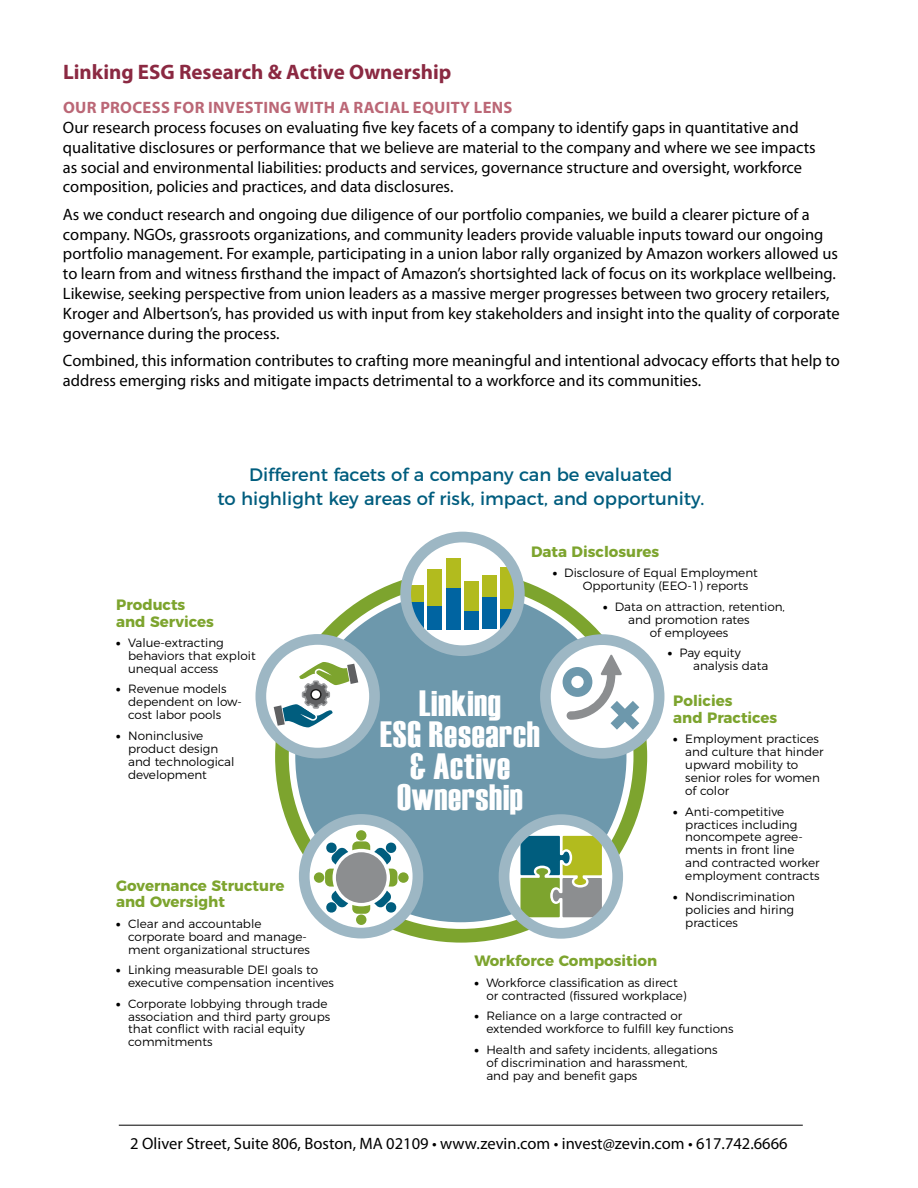
<style>
.page{position:relative;width:918px;height:1188px;background:#fff}
.page>*{position:absolute;margin:0;border:0;box-sizing:border-box;transform-origin:0 0}
.t1{font:36.45px/31.5px "Haettenschweiler";letter-spacing:.02em;color:#fff;text-align:center}
.t2{font:700 21px "Myriad Pro";color:#8b2942}
.t3{font:18px/24px "Montserrat";color:#005d7e;text-align:center}
.t4{font:16.5px/19.8px "Myriad Pro";color:#000}
.t5{font:700 16.5px "Myriad Pro";letter-spacing:.02em;color:#bb6776}
.t6{font:700 15px/16.5px "Montserrat";color:#7da42e}
.t7{font:300 12px/12.9px "Montserrat";color:#000}
.s1{font-weight:900}
</style>
<div class="page">
<div style="left:275px;top:571px;width:372px;height:372px;border:14px solid #7da42e;border-radius:50%"></div>
<div style="left:295px;top:591px;width:331px;height:331px;background:#6d98ac;border-radius:50%"></div>
<svg style="left:504px;top:820px;width:114px;height:113px"></svg>
<svg style="left:520px;top:836px;width:82px;height:81px;background:#7e9e6a"></svg>
<div style="left:499px;top:814px;width:124px;height:125px;border:11px solid #9db7c4;border-radius:50%"></div>
<svg style="left:304px;top:819px;width:114px;height:114px;fill:#fff"></svg>
<div style="left:299px;top:814px;width:124px;height:124px;border:11px solid #9db7c4;border-radius:50%"></div>
<svg style="left:545px;top:640px;width:114px;height:113px;fill:#fff"></svg>
<div style="left:540px;top:634px;width:124px;height:125px;border:11px solid #9db7c4;border-radius:50%"></div>
<svg style="left:563px;top:654px;width:76px;height:76px"></svg>
<div style="left:356px;top:830px;width:10px;height:11px;background:#7da42e;border-radius:50%"></div>
<div style="left:314px;top:872px;width:10px;height:11px;background:#7da42e;border-radius:50%"></div>
<div style="left:356px;top:915px;width:10px;height:10px;background:#7da42e;border-radius:50%"></div>
<div style="left:398px;top:872px;width:11px;height:11px;background:#7da42e;border-radius:50%"></div>
<svg style="left:325px;top:841px;width:72px;height:73px;background:#9cb0aa"></svg>
<svg style="left:406px;top:537px;width:113px;height:114px"></svg>
<div style="left:446px;top:570px;width:15px;height:59px;background:#0064a1"></div>
<div style="left:446px;top:559px;width:15px;height:29px;background:#b2bb1e"></div>
<div style="left:428px;top:606px;width:14px;height:23px;background:#0064a1"></div>
<div style="left:428px;top:570px;width:14px;height:36px;background:#b2bb1e"></div>
<svg style="left:412px;top:602px;width:12px;height:27px"></svg>
<div style="left:409px;top:585px;width:15px;height:17px;background:#b2bb1e"></div>
<div style="left:464px;top:609px;width:15px;height:20px;background:#0064a1"></div>
<div style="left:464px;top:582px;width:15px;height:29px;background:#b2bb1e"></div>
<div style="left:482px;top:597px;width:15px;height:32px;background:#0064a1"></div>
<div style="left:482px;top:575px;width:15px;height:22px;background:#b2bb1e"></div>
<svg style="left:501px;top:609px;width:12px;height:20px"></svg>
<div style="left:501px;top:567px;width:14px;height:42px;background:#b2bb1e"></div>
<div style="left:400px;top:532px;width:125px;height:124px;border:11px solid #9db7c4;border-radius:50%"></div>
<svg style="left:261px;top:639px;width:114px;height:114px;fill:#fff"></svg>
<div style="left:255px;top:634px;width:125px;height:124px;border:11px solid #9db7c4;border-radius:50%"></div>
<svg style="left:274px;top:660px;width:84px;height:69px"></svg>
<hr style="left:119px;top:1125px;width:684px;height:1px;background:#000">
<p class="t2" style="left:63px;top:58px;width:390px">Linking ESG Research &amp; Active Ownership</p>
<p class="t5" style="left:63px;top:97px;width:451px">OUR PROCESS FOR INVESTING WITH A RACIAL EQUITY LENS</p>
<p class="t4" style="left:63px;top:117px;width:754px">Our research process focuses on evaluating five key facets of a company to identify gaps in quantitative and qualitative disclosures or performance that we believe are material to the company and where we see impacts as social and environmental liabilities: products and services, governance structure and oversight, workforce composition, policies and practices, and data disclosures.</p>
<p class="t4" style="left:63px;top:204px;width:778px">As we conduct research and ongoing due diligence of our portfolio companies, we build a clearer picture of a company. NGOs, grassroots organizations, and community leaders provide valuable inputs toward our ongoing portfolio management. For example, participating in a union labor rally organized by Amazon workers allowed us to learn from and witness firsthand the impact of Amazon’s shortsighted lack of focus on its workplace wellbeing.<br>Likewise, seeking perspective from union leaders as a massive merger progresses between two grocery retailers, Kroger and Albertson’s, has provided us with input from key stakeholders and insight into the quality of corporate governance during the process.</p>
<p class="t4" style="left:63px;top:350px;width:778px">Combined, this information contributes to crafting more meaningful and intentional advocacy efforts that help to address emerging risks and mitigate impacts detrimental to a workforce and its communities.</p>
<p class="t3" style="left:217px;top:461px;width:489px">Different facets of a company can be evaluated<br>to highlight key areas of risk, impact, and opportunity.</p>
<p class="t6" style="left:116px;top:595px;width:99px">Products and Services</p>
<p class="t7" style="left:128px;top:635px;width:129px;text-indent:-12px"><span class="s1">•</span> Value-extracting behaviors that exploit unequal access</p>
<p class="t7" style="left:128px;top:682px;width:115px;text-indent:-12px"><span class="s1">•</span> Revenue models dependent on low&shy;cost labor pools</p>
<p class="t7" style="left:128px;top:728px;width:108px;text-indent:-12px"><span class="s1">•</span> Noninclusive product design and technological development</p>
<p class="t6" style="left:116px;top:876px;width:170px">Governance Structure and Oversight</p>
<p class="t7" style="left:128px;top:916px;width:183px;text-indent:-12px"><span class="s1">•</span> Clear and accountable corporate board and manage&shy;ment organizational structures</p>
<p class="t7" style="left:128px;top:962px;width:207px;text-indent:-12px"><span class="s1">•</span> Linking measurable DEI goals to executive compensation incentives</p>
<p class="t7" style="left:128px;top:996px;width:204px;text-indent:-12px"><span class="s1">•</span> Corporate lobbying through trade association and third party groups that conflict with racial equity commitments</p>
<p class="t6" style="left:531px;top:542px;width:130px">Data Disclosures</p>
<p class="t7" style="left:583px;top:566px;width:177px;text-indent:-30px"><span class="s1">•</span> Disclosure of Equal Employment<br>Opportunity (EEO-1) reports</p>
<p class="t7" style="left:603px;top:599px;width:183px"><span class="s1">•</span> Data on attraction, retention,</p>
<p class="t7" style="left:628px;top:612px;width:123px">and promotion rates</p>
<p class="t7" style="left:650px;top:625px;width:80px">of employees</p>
<p class="t7" style="left:693px;top:645px;width:77px;text-indent:-25px"><span class="s1">•</span> Pay equity analysis data</p>
<h1 class="t1" style="left:380px;top:685px;width:161px">Linking<br>ESG Research &amp; Active<br>Ownership</h1>
<p class="t6" style="left:673px;top:692px;width:106px">Policies<br>and Practices</p>
<p class="t7" style="left:685px;top:732px;width:140px;text-indent:-12px"><span class="s1">•</span> Employment practices and culture that hinder upward mobility to senior roles for women of color</p>
<p class="t7" style="left:685px;top:804px;width:136px;text-indent:-12px"><span class="s1">•</span> Anti-competitive practices including noncompete agree&shy;ments in front line and contracted worker employment contracts</p>
<p class="t7" style="left:685px;top:889px;width:111px;text-align:justify;text-indent:-12px"><span class="s1">•</span> Nondiscrimination policies and hiring practices</p>
<p class="t6" style="left:474px;top:952px;width:184px">Workforce Composition</p>
<p class="t7" style="left:486px;top:975px;width:202px;text-indent:-12px"><span class="s1">•</span> Workforce classification as direct or contracted (fissured workplace)</p>
<p class="t7" style="left:486px;top:1009px;width:249px;text-indent:-12px"><span class="s1">•</span> Reliance on a large contracted or extended workforce to fulfill key functions</p>
<p class="t7" style="left:486px;top:1042px;width:233px;text-indent:-12px"><span class="s1">•</span> Health and safety incidents, allegations of discrimination and harassment,<br>and pay and benefit gaps</p>
<p class="t4" style="left:130px;top:1133px;width:659px">2 Oliver Street, Suite 806, Boston, MA 02109 • www.zevin.com • invest@zevin.com • 617.742.6666</p>
</div>
